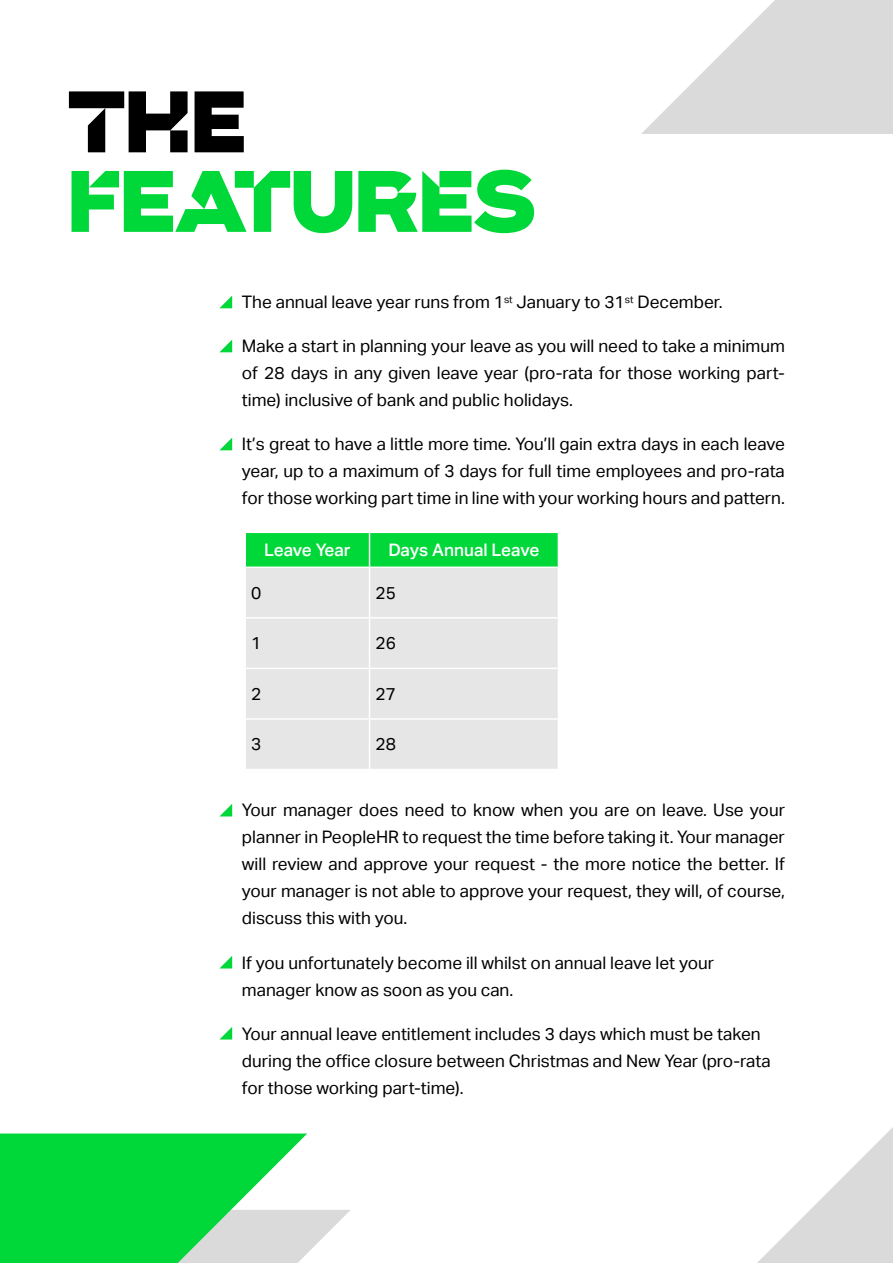
<style>
.page{position:relative;width:893px;height:1263px;background:#fff}
.page>*{position:absolute;margin:0;border:0;box-sizing:border-box;transform-origin:0 0}
.t1{font:700 87px "IMG Ultra Sharp";color:#00d739}
.t2{font:700 87px "IMG Ultra Sharp";color:#000}
.t3{font:17.25px/27px "Aktiv Grotesk";color:#000;text-align:justify}
.t4{font:500 17.25px "Aktiv Grotesk";color:#fff}
</style>
<div class="page">
<svg style="left:220px;top:296px;width:12px;height:12px"></svg>
<svg style="left:220px;top:340px;width:12px;height:12px"></svg>
<svg style="left:220px;top:438px;width:12px;height:12px"></svg>
<svg style="left:641px;top:0;width:252px;height:134px"></svg>
<svg style="left:0;top:1133px;width:350px;height:130px"></svg>
<svg style="left:757px;top:1127px;width:136px;height:136px"></svg>
<div style="left:246px;top:533px;width:312px;height:33px;background:#00d739"></div>
<div style="left:246px;top:568px;width:312px;height:201px;background:#e6e6e6"></div>
<hr style="left:369px;top:533px;width:1px;height:33px;background:#fff">
<hr style="left:369px;top:568px;width:1px;height:49px;background:#fff">
<hr style="left:244px;top:617px;width:125px;height:2px;background:#fff">
<hr style="left:369px;top:617px;width:190px;height:2px;background:#fff">
<hr style="left:369px;top:619px;width:1px;height:49px;background:#fff">
<hr style="left:244px;top:668px;width:125px;height:1px;background:#fff">
<hr style="left:369px;top:668px;width:190px;height:1px;background:#fff">
<hr style="left:369px;top:669px;width:1px;height:49px;background:#fff">
<hr style="left:244px;top:718px;width:125px;height:2px;background:#fff">
<hr style="left:369px;top:718px;width:190px;height:2px;background:#fff">
<hr style="left:369px;top:720px;width:1px;height:49px;background:#fff">
<svg style="left:220px;top:804px;width:12px;height:12px"></svg>
<svg style="left:220px;top:956px;width:12px;height:12px"></svg>
<svg style="left:220px;top:1027px;width:12px;height:12px"></svg>
<h1 class="t2" style="left:68px;top:85px;width:180px">THE</h1>
<h1 class="t1" style="left:68px;top:165px;width:469px">FeATURES</h1>
<p class="t3" style="left:242px;top:289px;width:482px">The annual leave year runs from 1<sup>st</sup> January to 31<sup>st</sup> December.</p>
<p class="t3" style="left:242px;top:333px;width:545px">Make a start in planning your leave as you will need to take a minimum of 28 days in any given leave year (pro-rata for those working part&shy;time) inclusive of bank and public holidays.</p>
<p class="t3" style="left:242px;top:431px;width:545px">It’s great to have a little more time. You’ll gain extra days in each leave year, up to a maximum of 3 days for full time employees and pro-rata for those working part time in line with your working hours and pattern.</p>
<p class="t4" style="left:264px;top:540px;width:88px">Leave Year</p>
<p class="t4" style="left:388px;top:540px;width:153px">Days Annual Leave</p>
<p class="t3" style="left:251px;top:579px;width:12px">0</p>
<p class="t3" style="left:375px;top:579px;width:22px">25</p>
<p class="t3" style="left:251px;top:630px;width:12px">1</p>
<p class="t3" style="left:375px;top:630px;width:22px">26</p>
<p class="t3" style="left:251px;top:680px;width:12px">2</p>
<p class="t3" style="left:375px;top:680px;width:22px">27</p>
<p class="t3" style="left:251px;top:731px;width:12px">3</p>
<p class="t3" style="left:375px;top:731px;width:22px">28</p>
<p class="t3" style="left:242px;top:797px;width:545px">Your manager does need to know when you are on leave. Use your planner in PeopleHR to request the time before taking it. Your manager will review and approve your request - the more notice the better. If your manager is not able to approve your request, they will, of course, discuss this with you.</p>
<p class="t3" style="left:242px;top:949px;width:474px">If you unfortunately become ill whilst on annual leave let your manager know as soon as you can.</p>
<p class="t3" style="left:242px;top:1020px;width:530px;text-align:left">Your annual leave entitlement includes 3 days which must be taken during the office closure between Christmas and New Year (pro-rata for those working part-time).</p>
</div>
